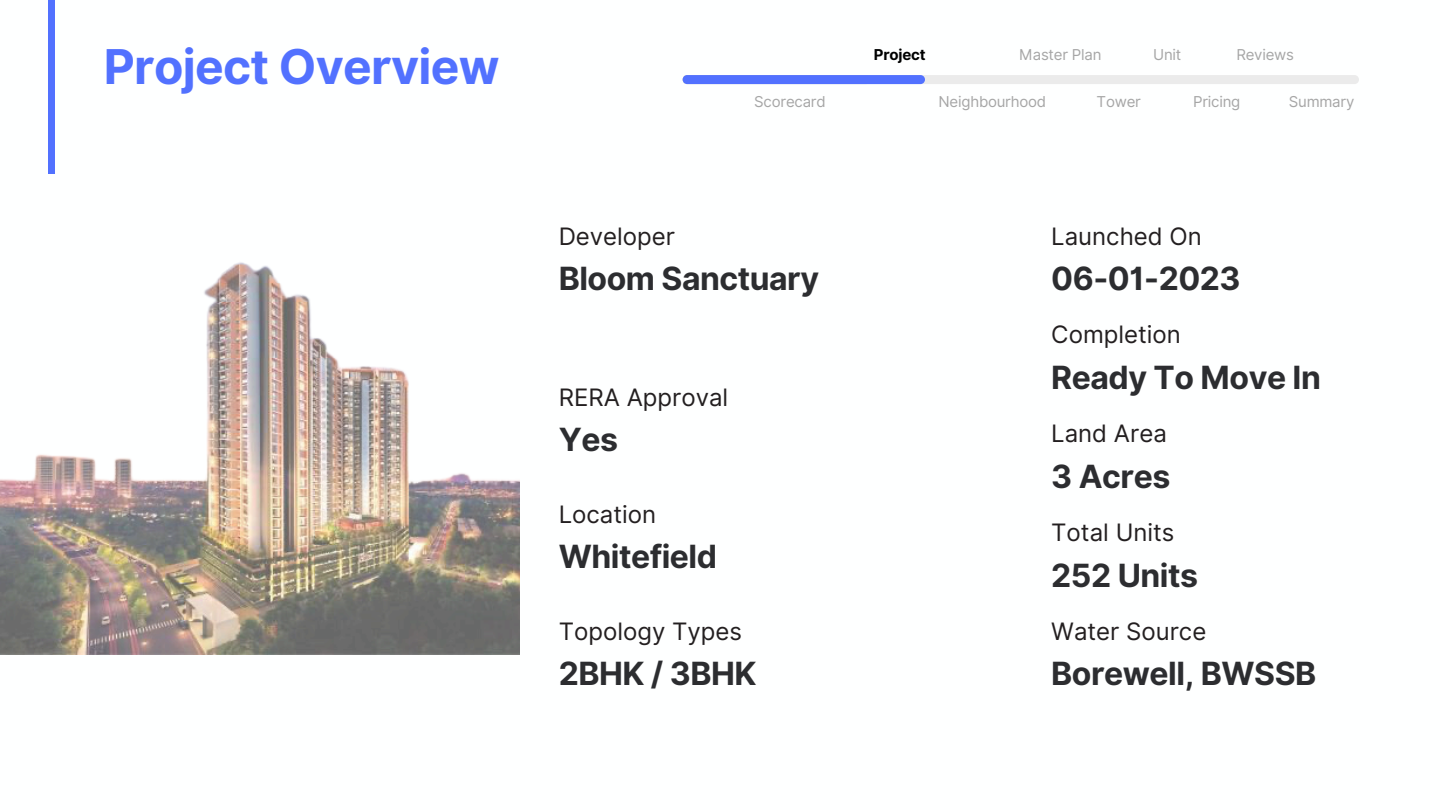
<style>
.page{position:relative;width:1440px;height:810px;background:#fff}
.page>*{position:absolute;margin:0;border:0;box-sizing:border-box;transform-origin:0 0}
.t1{font:700 48px "Inter";letter-spacing:-.015em;color:#5271ff}
.t2{font:700 32px "Inter";letter-spacing:-.015em;color:#2c2d30}
.t3{font:24px "Inter";color:#231f20}
.t4{font:15px "Inter";letter-spacing:-.015em;color:#a6a6a6}
.t5{font:700 15px "Inter";letter-spacing:-.015em;color:#000}
</style>
<div class="page">
<div style="left:48px;top:0;width:7px;height:174px;background:#5271ff"></div>
<svg style="left:683px;top:75px;width:676px;height:9px;background:#b5bff2"></svg>
<img style="left:0;top:262px;width:520px;height:393px">
<h1 class="t1" style="left:104px;top:38px;width:397px">Project Overview</h1>
<h4 class="t4" style="left:754px;top:92px;width:73px">Scorecard</h4>
<h5 class="t3" style="left:559px;top:222px;width:118px">Developer</h5>
<p class="t2" style="left:559px;top:259px;width:262px">Bloom Sanctuary</p>
<p class="t3" style="left:559px;top:383px;width:171px">RERA Approval</p>
<p class="t2" style="left:559px;top:420px;width:61px">Yes</p>
<p class="t3" style="left:559px;top:500px;width:99px">Location</p>
<p class="t2" style="left:559px;top:537px;width:160px">Whitefield</p>
<h4 class="t3" style="left:559px;top:617px;width:185px">Topology Types</h4>
<h3 class="t2" style="left:559px;top:655px;width:199px">2BHK / 3BHK</h3>
<h3 class="t5" style="left:874px;top:45px;width:53px">Project</h3>
<h4 class="t4" style="left:1019px;top:45px;width:84px">Master Plan</h4>
<h3 class="t4" style="left:1097px;top:92px;width:46px">Tower</h3>
<h4 class="t4" style="left:1193px;top:92px;width:49px">Pricing</h4>
<h3 class="t4" style="left:1289px;top:92px;width:67px">Summary</h3>
<h4 class="t4" style="left:1153px;top:45px;width:30px">Unit</h4>
<h3 class="t4" style="left:1236px;top:45px;width:59px">Reviews</h3>
<h4 class="t4" style="left:939px;top:92px;width:109px">Neighbourhood</h4>
<p class="t3" style="left:1051px;top:222px;width:152px">Launched On</p>
<p class="t2" style="left:1051px;top:259px;width:191px">06-01-2023</p>
<p class="t3" style="left:1051px;top:320px;width:131px">Completion</p>
<p class="t2" style="left:1051px;top:358px;width:271px">Ready To Move In</p>
<h4 class="t3" style="left:1051px;top:419px;width:117px">Land Area</h4>
<h3 class="t2" style="left:1051px;top:457px;width:121px">3 Acres</h3>
<h4 class="t3" style="left:1051px;top:518px;width:125px">Total Units</h4>
<h3 class="t2" style="left:1051px;top:556px;width:148px">252 Units</h3>
<h4 class="t3" style="left:1051px;top:617px;width:157px">Water Source</h4>
<h2 class="t2" style="left:1051px;top:654px;width:267px">Borewell, BWSSB</h2>
</div>
